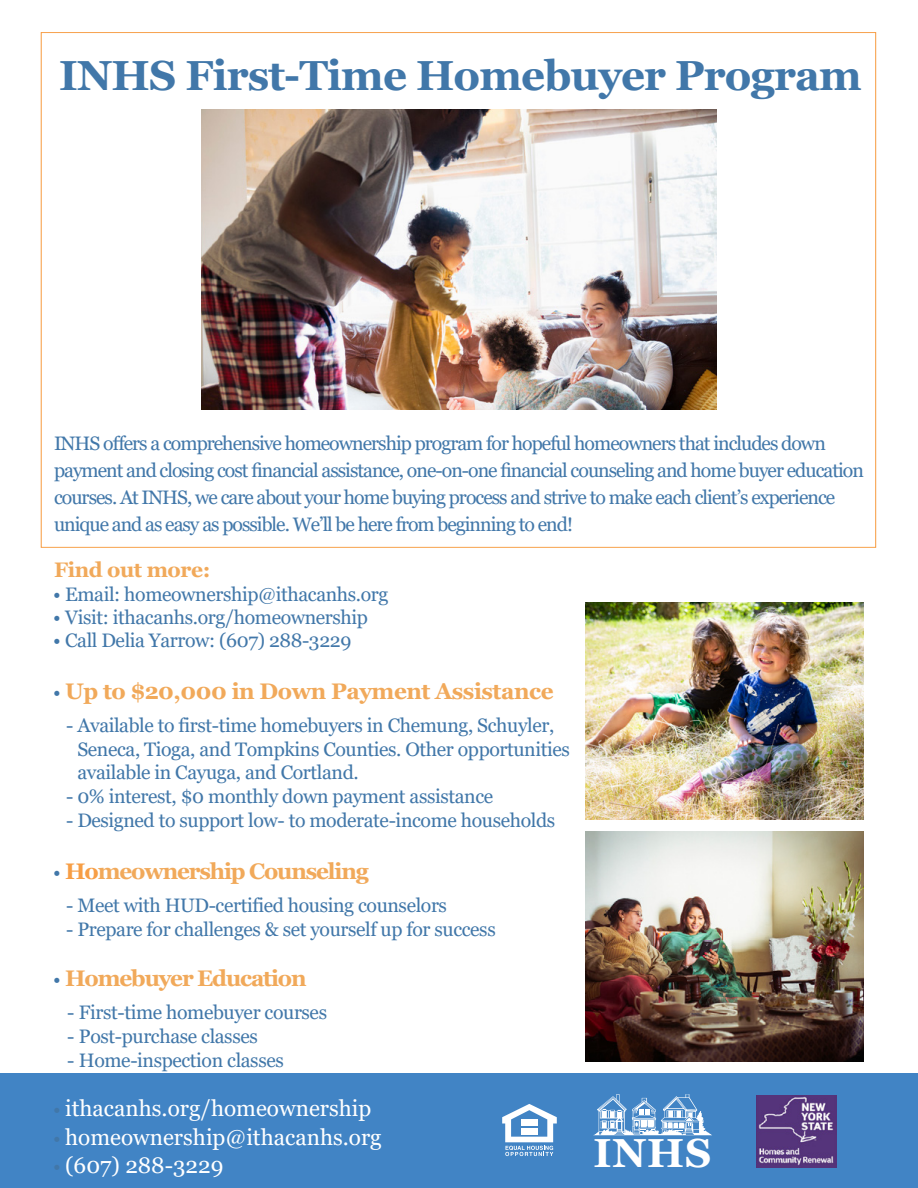
<style>
.page{position:relative;width:918px;height:1188px;background:#fff}
.page>*{position:absolute;margin:0;border:0;box-sizing:border-box;transform-origin:0 0}
.t1{font:700 42px "Georgia";letter-spacing:-.02em;color:#4177a9}
.t2{font:700 40.5px "Georgia";color:#fff}
.t3{font:22.5px "Georgia";color:#fff}
.t4{font:700 22.5px "Georgia";letter-spacing:-.05em;color:#f1a95a}
.t5{font:700 22.5px "Georgia";letter-spacing:-.02em;color:#f1a95a}
.t6{font:700 21px "Georgia";letter-spacing:-.02em;color:#f1a95a}
.t7{font:19.5px/23.4px "Georgia";letter-spacing:-.02em;color:#4177a9}
.t8{font:19.5px/27px "Georgia";letter-spacing:-.05em;color:#4177a9}
.s1{font-weight:400;font-size:19.5px;color:#4177a9}
.s2{color:#f79e45}
.s3{font-size:19.5px;color:#4177a9}
</style>
<div class="page">
<div style="left:0;top:1074px;width:918px;height:114px;background:#4184c5"></div>
<img style="left:756px;top:1095px;width:80px;height:73px">
<svg style="left:594px;top:1094px;width:118px;height:41px"></svg>
<svg style="left:502px;top:1104px;width:55px;height:52px"></svg>
<div style="left:521px;top:1119px;width:17px;height:7px;background:#fff"></div>
<div style="left:521px;top:1128px;width:17px;height:6px;background:#fff"></div>
<img style="left:202px;top:110px;width:514px;height:300px">
<img style="left:586px;top:603px;width:278px;height:217px">
<img style="left:586px;top:831px;width:278px;height:231px">
<h1 class="t1" style="left:59px;top:48px;width:804px">INHS First-Time Homebuyer Program</h1>
<p class="t8" style="left:54px;top:430px;width:812px">INHS offers a comprehensive homeownership program for hopeful homeowners that includes down payment and closing cost financial assistance, one-on-one financial counseling and home buyer education courses. At INHS, we care about your home buying process and strive to make each client’s experience unique and as easy as possible. We’ll be here from beginning to end!</p>
<p class="t6" style="left:54px;top:556px;width:158px">Find out more:</p>
<p class="t7" style="left:53px;top:583px;width:337px">• Email: homeownership@ithacanhs.org</p>
<p class="t7" style="left:53px;top:606px;width:316px">• Visit: ithacanhs.org/homeownership</p>
<p class="t7" style="left:53px;top:629px;width:300px">• Call Delia Yarrow: (607) 288-3229</p>
<p class="t5" style="left:53px;top:677px;width:502px"><span class="s1">•</span> Up to $20,000 in Down Payment Assistance</p>
<p class="t7" style="left:77px;top:714px;width:494px;text-indent:-11px">- Available to first-time homebuyers in Chemung, Schuyler,<br>Seneca, Tioga, and Tompkins Counties. Other opportunities available in Cayuga, and Cortland.</p>
<p class="t7" style="left:66px;top:785px;width:429px">- 0% interest, $0 monthly down payment assistance</p>
<p class="t7" style="left:66px;top:809px;width:491px">- Designed to support low- to moderate-income households</p>
<p class="t4" style="left:53px;top:857px;width:317px"><span class="s1">•</span> <span class="s2">Ho</span>meownership Counseling</p>
<p class="t7" style="left:66px;top:894px;width:382px">- Meet with HUD-certified housing counselors</p>
<p class="t7" style="left:66px;top:918px;width:431px">- Prepare for challenges &amp; set yourself up for success</p>
<p class="t4" style="left:53px;top:964px;width:255px"><span class="s1">•</span> Homebuyer Education</p>
<p class="t7" style="left:67px;top:1001px;width:261px">- First-time homebuyer courses</p>
<p class="t7" style="left:67px;top:1025px;width:192px">- Post-purchase classes</p>
<p class="t7" style="left:67px;top:1049px;width:218px">- Home-inspection classes</p>
<p class="t3" style="left:53px;top:1095px;width:320px"><span class="s3">•</span> ithacanhs.org/homeownership</p>
<p class="t3" style="left:53px;top:1123px;width:330px"><span class="s3">•</span> homeownership@ithacanhs.org</p>
<p class="t3" style="left:53px;top:1152px;width:172px"><span class="s3">•</span> (607) 288-3229</p>
<h2 class="t2" style="left:594px;top:1127px;width:119px">INHS</h2>
</div>
